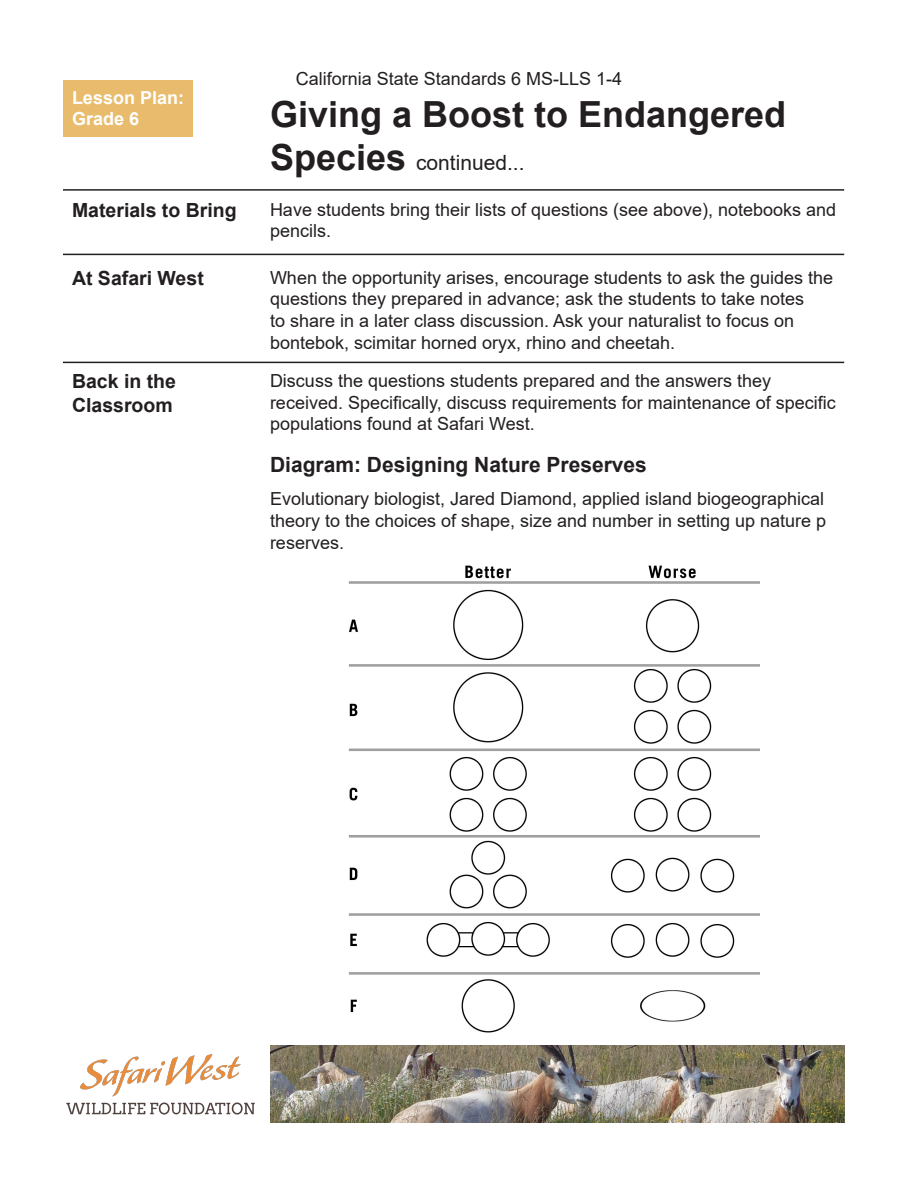
<style>
.page{position:relative;width:918px;height:1188px;background:#fff}
.page>*{position:absolute;margin:0;border:0;box-sizing:border-box;transform-origin:0 0}
.t1{font:700 36px "Arial";color:#231f20}
.t2{font:700 21px "Arial";color:#231f20}
.t3{font:21px "Arial";color:#231f20}
.t4{font:700 19.5px/23.4px "Arial";color:#231f20}
.t5{font:18px/21.6px "Arial";color:#231f20}
.t6{font:700 18px/21.6px "Arial";color:#fff}
.s1{font-weight:700;font-size:36px}
</style>
<div class="page">
<div style="left:63px;top:80px;width:130px;height:57px;background:#e8bc6c"></div>
<img style="left:66px;top:1054px;width:189px;height:61px">
<img style="left:270px;top:1046px;width:574px;height:77px">
<hr style="left:63px;top:189px;width:781px;height:2px;background:#231f20">
<hr style="left:63px;top:254px;width:781px;height:1px;background:#231f20">
<hr style="left:63px;top:362px;width:781px;height:1px;background:#231f20">
<img style="left:348px;top:565px;width:412px;height:468px">
<p class="t5" style="left:296px;top:68px;width:328px">California State Standards 6 MS-LLS 1-4</p>
<p class="t6" style="left:72px;top:87px;width:114px">Lesson Plan:<br>Grade 6</p>
<h1 class="t1" style="left:270px;top:89px;width:518px">Giving a Boost to Endangered</h1>
<p class="t3" style="left:270px;top:148px;width:256px"><span class="s1">Species</span> continued...</p>
<p class="t5" style="left:270px;top:198px;width:568px">Have students bring their lists of questions (see above), notebooks and pencils.</p>
<p class="t4" style="left:72px;top:198px;width:166px">Materials to Bring</p>
<p class="t4" style="left:72px;top:266px;width:133px">At Safari West</p>
<p class="t4" style="left:72px;top:370px;width:106px">Back in the<br>Classroom</p>
<p class="t5" style="left:270px;top:266px;width:565px">When the opportunity arises, encourage students to ask the guides the questions they prepared in advance; ask the students to take notes<br>to share in a later class discussion. Ask your naturalist to focus on bontebok, scimitar horned oryx, rhino and cheetah.</p>
<p class="t5" style="left:270px;top:370px;width:567px">Discuss the questions students prepared and the answers they received. Specifically, discuss requirements for maintenance of specific populations found at Safari West.</p>
<p class="t2" style="left:270px;top:450px;width:378px">Diagram: Designing Nature Preserves</p>
<p class="t5" style="left:270px;top:488px;width:558px;text-align:justify">Evolutionary biologist, Jared Diamond, applied island biogeographical theory to the choices of shape, size and number in setting up nature p reserves.</p>
</div>
